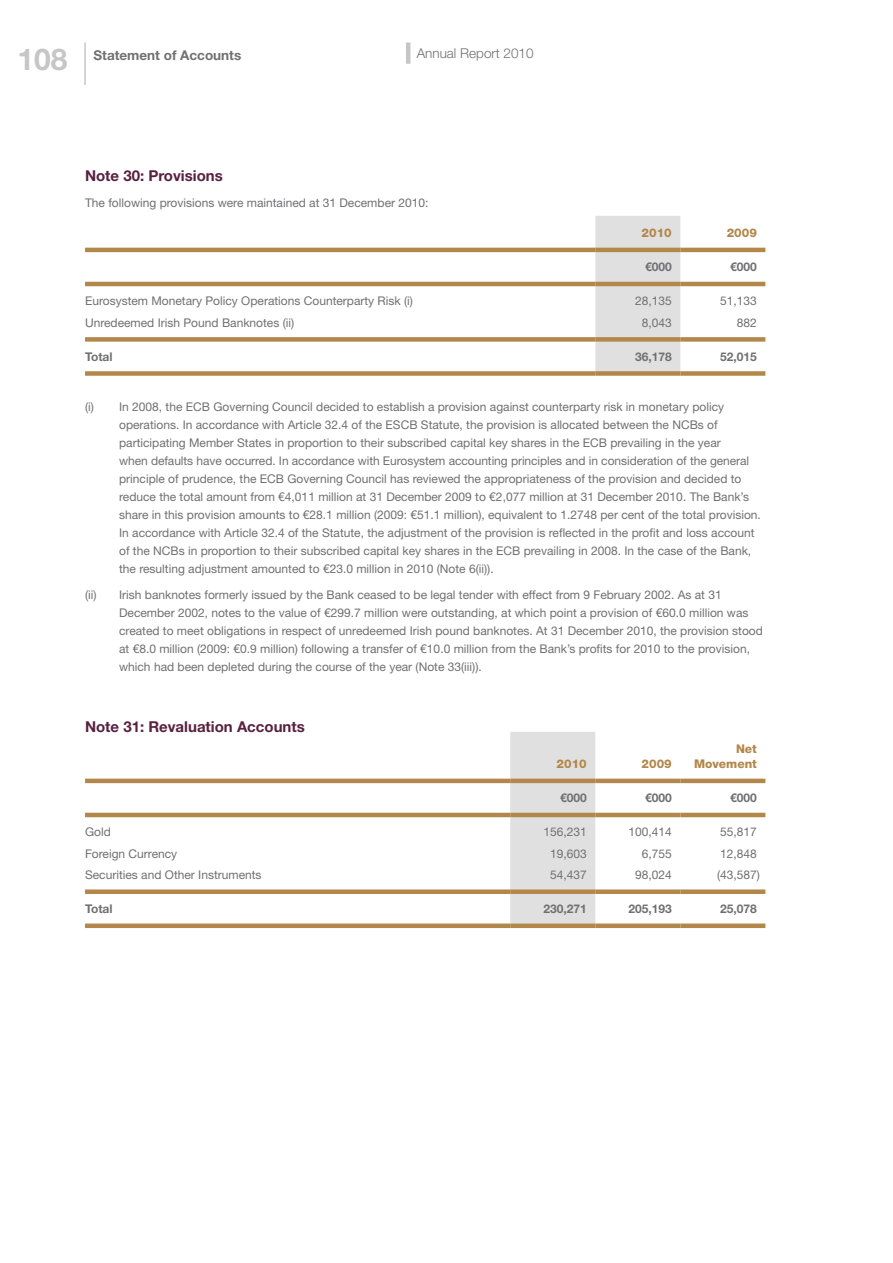
<style>
.page{position:relative;width:893px;height:1263px;background:#fff}
.page>*{position:absolute;margin:0;border:0;box-sizing:border-box;transform-origin:0 0}
.t1{font:700 30px "Helvetica Neue LT Std";color:#c6c6c7}
.t2{font:700 15px "Helvetica Neue LT Std";color:#581f41}
.t3{font:700 13.5px "Helvetica Neue LT Std";color:#707072}
.t4{font:300 13.5px "Helvetica Neue LT Std";color:#707072}
.t5{font:12px/18px "Helvetica Neue LT Std";color:#707072}
.t6{font:700 12px "Helvetica Neue LT Std";color:#707072}
.t7{font:800 12px/15px "Helvetica Neue LT Std";color:#b28749;text-align:right}
</style>
<div class="page">
<hr style="left:84px;top:43px;width:2px;height:42px;background:#c6c6c7">
<hr style="left:406px;top:43px;width:4px;height:21px;background:#c6c6c7">
<div style="left:595px;top:216px;width:85px;height:155px;background:#e1e0e0"></div>
<hr style="left:85px;top:248px;width:510px;height:4px;background:#b28749">
<hr style="left:595px;top:248px;width:85px;height:4px;background:#b28749">
<hr style="left:680px;top:248px;width:85px;height:4px;background:#b28749">
<hr style="left:85px;top:282px;width:510px;height:4px;background:#b28749">
<hr style="left:595px;top:282px;width:85px;height:4px;background:#b28749">
<hr style="left:680px;top:282px;width:85px;height:4px;background:#b28749">
<div style="left:85px;top:337px;width:510px;height:5px;background:#b28749"></div>
<div style="left:595px;top:337px;width:85px;height:5px;background:#b28749"></div>
<div style="left:680px;top:337px;width:85px;height:5px;background:#b28749"></div>
<div style="left:85px;top:371px;width:510px;height:5px;background:#b28749"></div>
<div style="left:595px;top:371px;width:85px;height:5px;background:#b28749"></div>
<div style="left:680px;top:371px;width:85px;height:5px;background:#b28749"></div>
<div style="left:510px;top:732px;width:85px;height:191px;background:#e1e0e0"></div>
<hr style="left:85px;top:779px;width:425px;height:4px;background:#b28749">
<hr style="left:510px;top:779px;width:85px;height:4px;background:#b28749">
<hr style="left:595px;top:779px;width:85px;height:4px;background:#b28749">
<hr style="left:680px;top:779px;width:85px;height:4px;background:#b28749">
<hr style="left:85px;top:813px;width:425px;height:4px;background:#b28749">
<hr style="left:510px;top:813px;width:85px;height:4px;background:#b28749">
<hr style="left:595px;top:813px;width:85px;height:4px;background:#b28749">
<hr style="left:680px;top:813px;width:85px;height:4px;background:#b28749">
<div style="left:85px;top:889px;width:425px;height:5px;background:#b28749"></div>
<div style="left:510px;top:889px;width:85px;height:5px;background:#b28749"></div>
<div style="left:595px;top:889px;width:85px;height:5px;background:#b28749"></div>
<div style="left:680px;top:889px;width:85px;height:5px;background:#b28749"></div>
<div style="left:85px;top:923px;width:425px;height:5px;background:#b28749"></div>
<div style="left:510px;top:923px;width:85px;height:5px;background:#b28749"></div>
<div style="left:595px;top:923px;width:85px;height:5px;background:#b28749"></div>
<div style="left:680px;top:923px;width:85px;height:5px;background:#b28749"></div>
<h1 class="t1" style="left:17px;top:41px;width:52px">108</h1>
<p class="t3" style="left:94px;top:46px;width:149px">Statement of Accounts</p>
<p class="t4" style="left:417px;top:45px;width:118px">Annual Report 2010</p>
<p class="t2" style="left:85px;top:166px;width:139px">Note 30: Provisions</p>
<p class="t5" style="left:85px;top:194px;width:345px">The following provisions were maintained at 31 December 2010:</p>
<p class="t7" style="left:642px;top:225px;width:32px">2010</p>
<p class="t7" style="left:727px;top:225px;width:32px">2009</p>
<p class="t6" style="left:645px;top:259px;width:28px">€000</p>
<p class="t6" style="left:730px;top:259px;width:28px">€000</p>
<p class="t5" style="left:85px;top:292px;width:329px">Eurosystem Monetary Policy Operations Counterparty Risk (i)</p>
<p class="t5" style="left:635px;top:292px;width:38px">28,135</p>
<p class="t5" style="left:720px;top:292px;width:38px">51,133</p>
<p class="t5" style="left:85px;top:313px;width:211px">Unredeemed Irish Pound Banknotes (ii)</p>
<p class="t5" style="left:642px;top:313px;width:32px">8,043</p>
<p class="t5" style="left:737px;top:313px;width:22px">882</p>
<p class="t6" style="left:85px;top:349px;width:29px">Total</p>
<p class="t6" style="left:635px;top:349px;width:38px">36,178</p>
<p class="t6" style="left:720px;top:349px;width:38px">52,015</p>
<p class="t5" style="left:119px;top:397px;width:643px;text-indent:-34px">(i) In 2008, the ECB Governing Council decided to establish a provision against counterparty risk in monetary policy operations. In accordance with Article 32.4 of the ESCB Statute, the provision is allocated between the NCBs of participating Member States in proportion to their subscribed capital key shares in the ECB prevailing in the year<br>when defaults have occurred. In accordance with Eurosystem accounting principles and in consideration of the general principle of prudence, the ECB Governing Council has reviewed the appropriateness of the provision and decided to reduce the total amount from €4,011 million at 31 December 2009 to €2,077 million at 31 December 2010. The Bank’s share in this provision amounts to €28.1 million (2009: €51.1 million), equivalent to 1.2748 per cent of the total provision.<br>In accordance with Article 32.4 of the Statute, the adjustment of the provision is reflected in the profit and loss account of the NCBs in proportion to their subscribed capital key shares in the ECB prevailing in 2008. In the case of the Bank, the resulting adjustment amounted to €23.0 million in 2010 (Note 6(ii)).</p>
<p class="t5" style="left:119px;top:586px;width:645px;text-indent:-34px">(ii) Irish banknotes formerly issued by the Bank ceased to be legal tender with effect from 9 February 2002. As at 31<br>December 2002, notes to the value of €299.7 million were outstanding, at which point a provision of €60.0 million was created to meet obligations in respect of unredeemed Irish pound banknotes. At 31 December 2010, the provision stood at €8.0 million (2009: €0.9 million) following a transfer of €10.0 million from the Bank’s profits for 2010 to the provision, which had been depleted during the course of the year (Note 33(iii)).</p>
<p class="t2" style="left:85px;top:717px;width:221px">Note 31: Revaluation Accounts</p>
<p class="t7" style="left:557px;top:756px;width:32px">2010</p>
<p class="t7" style="left:642px;top:756px;width:32px">2009</p>
<p class="t7" style="left:694px;top:741px;width:64px">Net<br>Movement</p>
<p class="t6" style="left:560px;top:790px;width:28px">€000</p>
<p class="t6" style="left:645px;top:790px;width:28px">€000</p>
<p class="t6" style="left:730px;top:790px;width:28px">€000</p>
<p class="t5" style="left:85px;top:823px;width:27px">Gold</p>
<p class="t5" style="left:543px;top:823px;width:45px">156,231</p>
<p class="t5" style="left:628px;top:823px;width:45px">100,414</p>
<p class="t5" style="left:720px;top:823px;width:38px">55,817</p>
<p class="t5" style="left:85px;top:844px;width:94px">Foreign Currency</p>
<p class="t5" style="left:550px;top:844px;width:38px">19,603</p>
<p class="t5" style="left:642px;top:844px;width:32px">6,755</p>
<p class="t5" style="left:720px;top:844px;width:38px">12,848</p>
<p class="t5" style="left:85px;top:865px;width:178px">Securities and Other Instruments</p>
<p class="t5" style="left:550px;top:865px;width:38px">54,437</p>
<p class="t5" style="left:635px;top:865px;width:38px">98,024</p>
<p class="t5" style="left:717px;top:865px;width:44px">(43,587)</p>
<p class="t6" style="left:85px;top:901px;width:29px">Total</p>
<p class="t6" style="left:543px;top:901px;width:45px">230,271</p>
<p class="t6" style="left:629px;top:901px;width:45px">205,193</p>
<p class="t6" style="left:720px;top:901px;width:38px">25,078</p>
</div>
